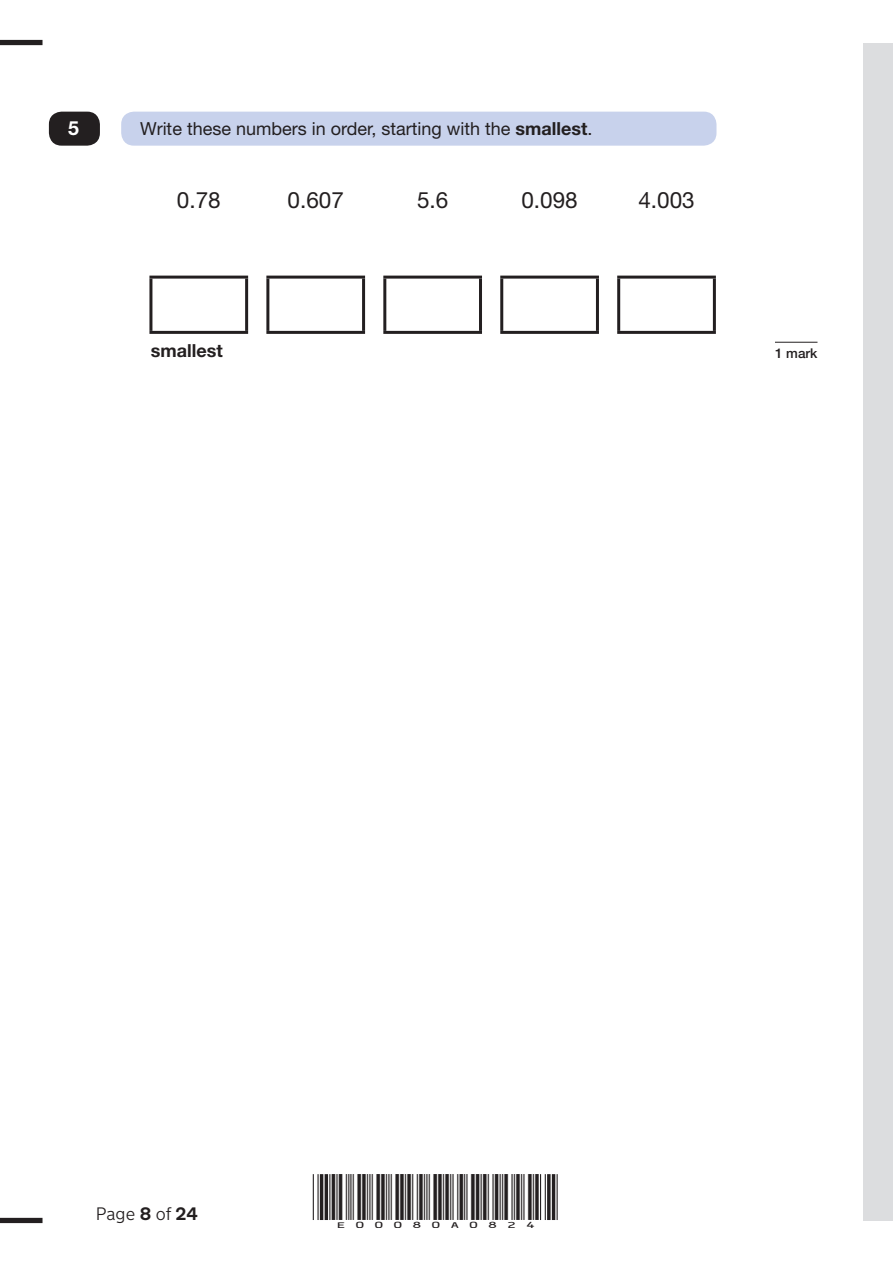
<style>
.page{position:relative;width:893px;height:1263px;background:#fff}
.page>*{position:absolute;margin:0;border:0;box-sizing:border-box;transform-origin:0 0}
.t1{font:22.5px "Helvetica Neue LT Std";color:#231f20}
.t2{font:700 19.5px "Helvetica Neue LT Std";color:#fff}
.t3{font:18px "Helvetica Neue LT Std";color:#231f20}
.t4{font:300 18px "New Transport";color:#231f20}
.t5{font:700 18px "Helvetica Neue LT Std";color:#231f20}
.t6{font:15px "ID Automation HC39 M";color:#231f20;scale:1.3 1}
.t7{font:500 13.5px "Helvetica Neue LT Std";color:#231f20}
.s1{font-weight:700}
</style>
<div class="page">
<div style="left:121px;top:112px;width:595px;height:34px;background:#c8d2ec;border-radius:13px"></div>
<hr style="left:149px;top:276px;width:99px;height:3px;background:#231f20">
<hr style="left:149px;top:279px;width:3px;height:52px;background:#231f20">
<hr style="left:245px;top:279px;width:3px;height:52px;background:#231f20">
<hr style="left:149px;top:331px;width:99px;height:3px;background:#231f20">
<hr style="left:266px;top:276px;width:99px;height:3px;background:#231f20">
<hr style="left:266px;top:279px;width:3px;height:52px;background:#231f20">
<hr style="left:362px;top:279px;width:3px;height:52px;background:#231f20">
<hr style="left:266px;top:331px;width:99px;height:3px;background:#231f20">
<hr style="left:383px;top:276px;width:99px;height:3px;background:#231f20">
<hr style="left:383px;top:279px;width:3px;height:52px;background:#231f20">
<hr style="left:479px;top:279px;width:3px;height:52px;background:#231f20">
<hr style="left:596px;top:279px;width:3px;height:52px;background:#231f20">
<hr style="left:383px;top:331px;width:99px;height:3px;background:#231f20">
<hr style="left:500px;top:276px;width:99px;height:3px;background:#231f20">
<hr style="left:500px;top:279px;width:3px;height:52px;background:#231f20">
<hr style="left:617px;top:276px;width:99px;height:3px;background:#231f20">
<hr style="left:617px;top:279px;width:3px;height:52px;background:#231f20">
<hr style="left:713px;top:279px;width:3px;height:52px;background:#231f20">
<hr style="left:500px;top:331px;width:99px;height:3px;background:#231f20">
<hr style="left:617px;top:331px;width:99px;height:3px;background:#231f20">
<div style="left:49px;top:112px;width:51px;height:34px;background:#231f20;border-radius:13px"></div>
<hr style="left:775px;top:342px;width:42px;height:1px;background:#231f20">
<hr style="left:329px;top:1174px;width:1px;height:46px;background:#231f20">
<hr style="left:317px;top:1174px;width:2px;height:46px;background:#231f20">
<hr style="left:313px;top:1174px;width:1px;height:46px;background:#231f20">
<hr style="left:325px;top:1174px;width:3px;height:46px;background:#231f20">
<hr style="left:320px;top:1174px;width:3px;height:46px;background:#231f20">
<hr style="left:557px;top:1174px;width:1px;height:46px;background:#231f20">
<hr style="left:545px;top:1174px;width:1px;height:46px;background:#231f20">
<hr style="left:540px;top:1174px;width:1px;height:46px;background:#231f20">
<hr style="left:552px;top:1174px;width:3px;height:46px;background:#231f20">
<svg style="left:547px;top:1174px;width:4px;height:46px"></svg>
<div style="left:0;top:40px;width:43px;height:5px;background:#231f20"></div>
<div style="left:0;top:1218px;width:43px;height:5px;background:#231f20"></div>
<div style="left:863px;top:43px;width:30px;height:1177px;background:#dcdddf"></div>
<p class="t2" style="left:68px;top:116px;width:12px">5</p>
<p class="t3" style="left:140px;top:118px;width:454px">Write these numbers in order, starting with the <span class="s1">smallest</span>.</p>
<p class="t1" style="left:177px;top:187px;width:45px">0.78</p>
<p class="t1" style="left:288px;top:187px;width:58px">0.607</p>
<p class="t1" style="left:417px;top:187px;width:33px">5.6</p>
<p class="t1" style="left:521px;top:187px;width:58px">0.098</p>
<p class="t1" style="left:638px;top:187px;width:58px">4.003</p>
<p class="t5" style="left:151px;top:339px;width:73px">smallest</p>
<p class="t7" style="left:775px;top:345px;width:44px">1 mark</p>
<p class="t4" style="left:96px;top:1203px;width:104px">Page <span class="s1">8</span> of <span class="s1">24</span></p>
<p class="t6" style="left:332px;top:1206px;width:162px">E00080A0824</p>
</div>
